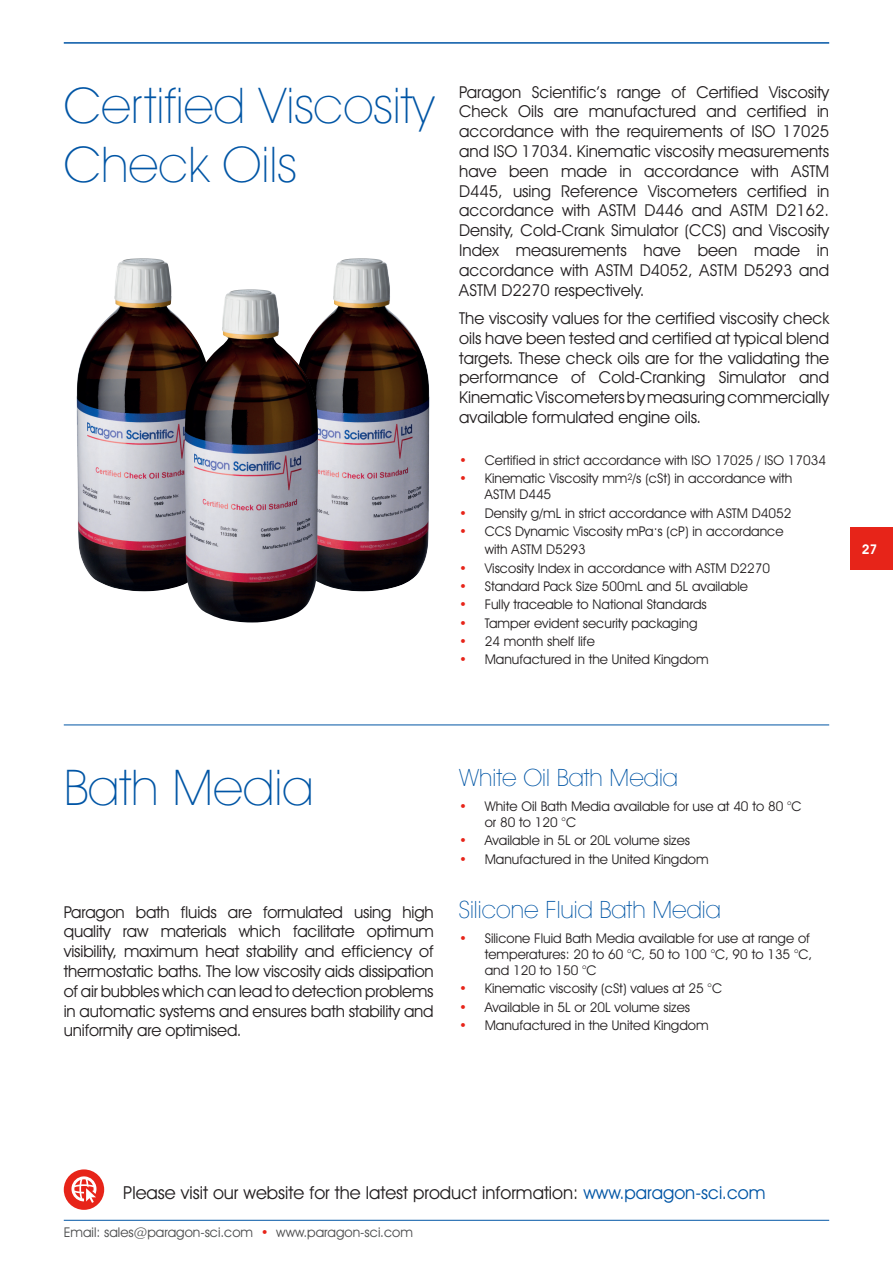
<style>
.page{position:relative;width:893px;height:1263px;background:#fff}
.page>*{position:absolute;margin:0;border:0;box-sizing:border-box;transform-origin:0 0}
.t1{font:200 49.5px/59.4px "Avant Garde IT Cby BT";color:#0155a5}
.t2{font:200 24px "Avant Garde IT Cby BT";color:#0155a5}
.t3{font:18px "Avant Garde IT Cby BT";color:#231f20}
.t4{font:16.5px/19.8px "Avant Garde IT Cby BT";color:#231f20;text-align:justify}
.t5{font:13.5px/16.2px "Avant Garde IT Cby BT";color:#231f20}
.t6{font:13.5px "Avant Garde IT Cby BT";color:#4b4c4d}
.t7{font:600 13.5px "Avant Garde IT Cby BT";color:#fff}
.s1{color:#e72419}
.s2{color:#0155a5}
</style>
<div class="page">
<div style="left:850px;top:527px;width:43px;height:43px;background:#e72419"></div>
<hr style="left:64px;top:42px;width:765px;height:2px;background:#0155a5">
<hr style="left:64px;top:1220px;width:765px;height:1px;background:#0155a5">
<hr style="left:64px;top:725px;width:765px;height:1px;background:#0155a5">
<img style="left:318px;top:258px;width:112px;height:333px">
<img style="left:77px;top:258px;width:108px;height:333px">
<img style="left:185px;top:289px;width:133px;height:333px">
<div style="left:64px;top:1169px;width:40px;height:41px;background:#e72419;border-radius:50%"></div>
<svg style="left:71px;top:1176px;width:25px;height:27px"></svg>
<p class="t1" style="left:64px;top:75px;width:372px">Certified Viscosity<br>Check Oils</p>
<p class="t4" style="left:459px;top:82px;width:371px">Paragon Scientific’s range of Certified Viscosity Check Oils are manufactured and certified in accordance with the requirements of ISO 17025 and ISO 17034. Kinematic viscosity measurements have been made in accordance with ASTM D445, using Reference Viscometers certified in accordance with ASTM D446 and ASTM D2162.<br>Density, Cold-Crank Simulator (CCS) and Viscosity Index measurements have been made in accordance with ASTM D4052, ASTM D5293 and ASTM D2270 respectively.</p>
<p class="t4" style="left:459px;top:308px;width:371px">The viscosity values for the certified viscosity check oils have been tested and certified at typical blend targets. These check oils are for the validating the performance of Cold-Cranking Simulator and Kinematic Viscometers by measuring commercially available formulated engine oils.</p>
<p class="t5" style="left:459px;top:452px;width:368px"><span class="s1">•</span> Certified in strict accordance with ISO 17025 / ISO 17034</p>
<p class="t5" style="left:485px;top:470px;width:309px;text-indent:-26px"><span class="s1">•</span> Kinematic Viscosity mm<sup>2</sup>/s (cSt) in accordance with<br>ASTM D445</p>
<p class="t5" style="left:459px;top:505px;width:334px"><span class="s1">•</span> Density g/mL in strict accordance with ASTM D4052</p>
<p class="t5" style="left:459px;top:523px;width:326px"><span class="s1">•</span> CCS Dynamic Viscosity mPa.s (cP) in accordance</p>
<p class="t5" style="left:485px;top:541px;width:102px">with ASTM D5293</p>
<p class="t5" style="left:459px;top:559px;width:312px"><span class="s1">•</span> Viscosity Index in accordance with ASTM D2270</p>
<p class="t5" style="left:459px;top:578px;width:290px"><span class="s1">•</span> Standard Pack Size 500mL and 5L available</p>
<p class="t5" style="left:459px;top:596px;width:249px"><span class="s1">•</span> Fully traceable to National Standards</p>
<p class="t5" style="left:459px;top:614px;width:240px"><span class="s1">•</span> Tamper evident security packaging</p>
<p class="t5" style="left:459px;top:633px;width:137px"><span class="s1">•</span> 24 month shelf life</p>
<p class="t5" style="left:459px;top:651px;width:251px"><span class="s1">•</span> Manufactured in the United Kingdom</p>
<p class="t7" style="left:862px;top:541px;width:17px">27</p>
<p class="t1" style="left:64px;top:758px;width:251px">Bath Media</p>
<p class="t4" style="left:64px;top:902px;width:371px">Paragon bath fluids are formulated using high quality raw materials which facilitate optimum visibility, maximum heat stability and efficiency of thermostatic baths. The low viscosity aids dissipation of air bubbles which can lead to detection problems in automatic systems and ensures bath stability and uniformity are optimised.</p>
<p class="t2" style="left:459px;top:763px;width:220px">White Oil Bath Media</p>
<p class="t5" style="left:485px;top:798px;width:318px;text-indent:-26px"><span class="s1">•</span> White Oil Bath Media available for use at 40 to 80 °C or 80 to 120 °C</p>
<p class="t5" style="left:459px;top:832px;width:232px"><span class="s1">•</span> Available in 5L or 20L volume sizes</p>
<p class="t5" style="left:459px;top:850px;width:251px"><span class="s1">•</span> Manufactured in the United Kingdom</p>
<p class="t2" style="left:459px;top:895px;width:263px">Silicone Fluid Bath Media</p>
<p class="t5" style="left:485px;top:929px;width:329px;text-indent:-26px"><span class="s1">•</span> Silicone Fluid Bath Media available for use at range of temperatures: 20 to 60 °C, 50 to 100 °C, 90 to 135 °C, and 120 to 150 °C</p>
<p class="t5" style="left:459px;top:980px;width:264px"><span class="s1">•</span> Kinematic viscosity (cSt) values at 25 °C</p>
<p class="t5" style="left:459px;top:999px;width:232px"><span class="s1">•</span> Available in 5L or 20L volume sizes</p>
<p class="t5" style="left:459px;top:1017px;width:251px"><span class="s1">•</span> Manufactured in the United Kingdom</p>
<p class="t3" style="left:123px;top:1182px;width:644px">Please visit our website for the latest product information: <span class="s2">www.paragon-sci.com</span></p>
<p class="t6" style="left:64px;top:1224px;width:351px">Email: sales@paragon-sci.com <span class="s1">•</span> www.paragon-sci.com</p>
</div>
